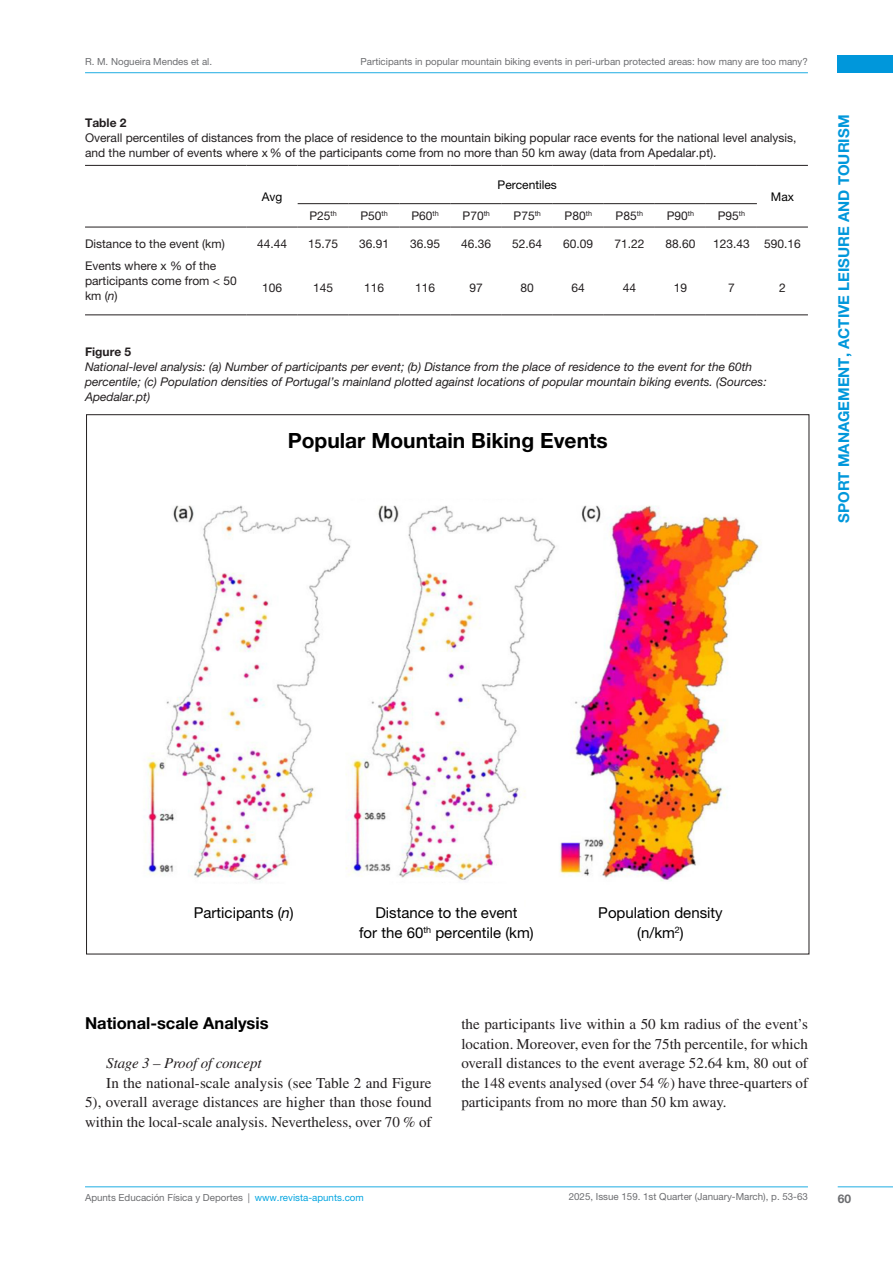
<style>
.page{position:relative;width:893px;height:1263px;background:#fff}
.page>*{position:absolute;margin:0;border:0;box-sizing:border-box;transform-origin:0 0}
.t1{font:700 21px "Helvetica Neue LT Pro";color:#000}
.B-TITULO2{font:700 16.5px "Helvetica Neue LT Pro";color:#000}
.t2{font:15px/19.5px "Times LT Std";color:#231f20;text-align:justify}
.t3{font:15px/19.5px "Helvetica Neue LT Pro";color:#000;text-align:center}
.t4{font:700 15px "Helvetica Neue LT Pro";color:#0097db}
.E-TITULO5{font:italic 15px "Times LT Std";letter-spacing:-.01em;color:#231f20}
.F-TITULO-TABLA{font:italic 12px/15px "Helvetica Neue LT Pro";color:#231f20}
.F-TITULO-TABLA-2{font:12px/15px "Helvetica Neue LT Pro";color:#231f20}
.G-TEXTO_TABLA{font:12px/15px "Helvetica Neue LT Pro";color:#231f20}
.t5{font:12px "Helvetica Neue LT Pro";color:#000}
.F-TITULO-TABLA-3{font:700 12px "Helvetica Neue LT Pro";color:#231f20}
.t6{font:700 12px "Helvetica Neue LT Pro";color:#6c6d70}
.t7{font:9.75px "Helvetica Neue LT Pro";color:#6c6d70}
.s1{font-weight:700}
.s2{font-style:italic}
.s3{color:#04a5e0}
</style>
<div class="page">
<hr style="left:85px;top:72px;width:723px;height:1px;background:#1fade3">
<div style="left:838px;top:56px;width:55px;height:17px;background:#0097db"></div>
<hr style="left:85px;top:1186px;width:723px;height:1px;background:#1fade3">
<hr style="left:838px;top:1186px;width:55px;height:1px;background:#1fade3">
<hr style="left:85px;top:315px;width:162px;height:1px;background:#231f20">
<hr style="left:247px;top:315px;width:51px;height:1px;background:#231f20">
<hr style="left:298px;top:315px;width:51px;height:1px;background:#231f20">
<hr style="left:349px;top:315px;width:51px;height:1px;background:#231f20">
<hr style="left:400px;top:315px;width:51px;height:1px;background:#231f20">
<hr style="left:451px;top:315px;width:51px;height:1px;background:#231f20">
<hr style="left:502px;top:315px;width:51px;height:1px;background:#231f20">
<hr style="left:553px;top:315px;width:51px;height:1px;background:#231f20">
<hr style="left:604px;top:315px;width:51px;height:1px;background:#231f20">
<hr style="left:655px;top:315px;width:51px;height:1px;background:#231f20">
<hr style="left:706px;top:315px;width:51px;height:1px;background:#231f20">
<hr style="left:757px;top:315px;width:51px;height:1px;background:#231f20">
<hr style="left:298px;top:165px;width:51px;height:1px;background:#231f20">
<hr style="left:349px;top:165px;width:51px;height:1px;background:#231f20">
<hr style="left:400px;top:165px;width:51px;height:1px;background:#231f20">
<hr style="left:451px;top:165px;width:51px;height:1px;background:#231f20">
<hr style="left:502px;top:165px;width:51px;height:1px;background:#231f20">
<hr style="left:553px;top:165px;width:51px;height:1px;background:#231f20">
<hr style="left:604px;top:165px;width:51px;height:1px;background:#231f20">
<hr style="left:655px;top:165px;width:51px;height:1px;background:#231f20">
<hr style="left:706px;top:165px;width:51px;height:1px;background:#231f20">
<hr style="left:298px;top:203px;width:51px;height:1px;background:#231f20">
<hr style="left:349px;top:203px;width:51px;height:1px;background:#231f20">
<hr style="left:400px;top:203px;width:51px;height:1px;background:#231f20">
<hr style="left:451px;top:203px;width:51px;height:1px;background:#231f20">
<hr style="left:502px;top:203px;width:51px;height:1px;background:#231f20">
<hr style="left:553px;top:203px;width:51px;height:1px;background:#231f20">
<hr style="left:604px;top:203px;width:51px;height:1px;background:#231f20">
<hr style="left:655px;top:203px;width:51px;height:1px;background:#231f20">
<hr style="left:706px;top:203px;width:51px;height:1px;background:#231f20">
<hr style="left:298px;top:227px;width:51px;height:1px;background:#231f20">
<hr style="left:349px;top:227px;width:51px;height:1px;background:#231f20">
<hr style="left:400px;top:227px;width:51px;height:1px;background:#231f20">
<hr style="left:451px;top:227px;width:51px;height:1px;background:#231f20">
<hr style="left:502px;top:227px;width:51px;height:1px;background:#231f20">
<hr style="left:553px;top:227px;width:51px;height:1px;background:#231f20">
<hr style="left:604px;top:227px;width:51px;height:1px;background:#231f20">
<hr style="left:655px;top:227px;width:51px;height:1px;background:#231f20">
<hr style="left:706px;top:227px;width:51px;height:1px;background:#231f20">
<hr style="left:757px;top:165px;width:51px;height:1px;background:#231f20">
<hr style="left:757px;top:227px;width:51px;height:1px;background:#231f20">
<hr style="left:85px;top:165px;width:162px;height:1px;background:#231f20">
<hr style="left:85px;top:227px;width:162px;height:1px;background:#231f20">
<hr style="left:247px;top:165px;width:51px;height:1px;background:#231f20">
<hr style="left:247px;top:227px;width:51px;height:1px;background:#231f20">
<img style="left:145px;top:505px;width:615px;height:377px">
<p class="t7" style="left:85px;top:55px;width:129px">R. M. Nogueira Mendes et al.</p>
<p class="t7" style="left:361px;top:56px;width:449px">Participants in popular mountain biking events in peri-urban protected areas: how many are too many?</p>
<p class="F-TITULO-TABLA-2" style="left:85px;top:115px;width:713px"><span class="s1">Table 2<br></span>Overall percentiles of distances from the place of residence to the mountain biking popular race events for the national level analysis, and the number of events where x % of the participants come from no more than 50 km away (data from Apedalar.pt).</p>
<p class="t5" style="left:262px;top:189px;width:22px">Avg</p>
<p class="t5" style="left:498px;top:177px;width:61px">Percentiles</p>
<p class="t5" style="left:771px;top:189px;width:25px">Max</p>
<p class="G-TEXTO_TABLA" style="left:309px;top:208px;width:29px">P25<sup>th</sup></p>
<p class="G-TEXTO_TABLA" style="left:360px;top:208px;width:29px">P50<sup>th</sup></p>
<p class="G-TEXTO_TABLA" style="left:412px;top:208px;width:29px">P60<sup>th</sup></p>
<p class="G-TEXTO_TABLA" style="left:463px;top:208px;width:29px">P70<sup>th</sup></p>
<p class="G-TEXTO_TABLA" style="left:514px;top:208px;width:29px">P75<sup>th</sup></p>
<p class="G-TEXTO_TABLA" style="left:565px;top:208px;width:29px">P80<sup>th</sup></p>
<p class="G-TEXTO_TABLA" style="left:616px;top:208px;width:29px">P85<sup>th</sup></p>
<p class="G-TEXTO_TABLA" style="left:667px;top:208px;width:29px">P90<sup>th</sup></p>
<p class="G-TEXTO_TABLA" style="left:718px;top:208px;width:29px">P95<sup>th</sup></p>
<p class="G-TEXTO_TABLA" style="left:85px;top:237px;width:141px">Distance to the event (km)</p>
<p class="G-TEXTO_TABLA" style="left:257px;top:237px;width:32px">44.44</p>
<p class="G-TEXTO_TABLA" style="left:308px;top:237px;width:32px">15.75</p>
<p class="G-TEXTO_TABLA" style="left:359px;top:237px;width:32px">36.91</p>
<p class="G-TEXTO_TABLA" style="left:410px;top:237px;width:32px">36.95</p>
<p class="G-TEXTO_TABLA" style="left:461px;top:237px;width:32px">46.36</p>
<p class="G-TEXTO_TABLA" style="left:512px;top:237px;width:32px">52.64</p>
<p class="G-TEXTO_TABLA" style="left:563px;top:237px;width:32px">60.09</p>
<p class="G-TEXTO_TABLA" style="left:614px;top:237px;width:32px">71.22</p>
<p class="G-TEXTO_TABLA" style="left:665px;top:237px;width:32px">88.60</p>
<p class="G-TEXTO_TABLA" style="left:713px;top:237px;width:38px">123.43</p>
<p class="G-TEXTO_TABLA" style="left:764px;top:237px;width:38px">590.16</p>
<p class="G-TEXTO_TABLA" style="left:85px;top:258px;width:133px">Events where x % of the</p>
<p class="G-TEXTO_TABLA" style="left:85px;top:273px;width:153px">participants come from &lt; 50 km (<span class="s2">n</span>)</p>
<p class="G-TEXTO_TABLA" style="left:262px;top:280px;width:22px">106</p>
<p class="G-TEXTO_TABLA" style="left:313px;top:280px;width:22px">145</p>
<p class="G-TEXTO_TABLA" style="left:364px;top:280px;width:22px">116</p>
<p class="G-TEXTO_TABLA" style="left:415px;top:280px;width:22px">116</p>
<p class="G-TEXTO_TABLA" style="left:470px;top:280px;width:15px">97</p>
<p class="G-TEXTO_TABLA" style="left:521px;top:280px;width:15px">80</p>
<p class="G-TEXTO_TABLA" style="left:572px;top:280px;width:15px">64</p>
<p class="G-TEXTO_TABLA" style="left:623px;top:280px;width:15px">44</p>
<p class="G-TEXTO_TABLA" style="left:674px;top:280px;width:15px">19</p>
<p class="G-TEXTO_TABLA" style="left:728px;top:280px;width:8px">7</p>
<p class="G-TEXTO_TABLA" style="left:779px;top:280px;width:8px">2</p>
<p class="F-TITULO-TABLA-3" style="left:85px;top:345px;width:48px">Figure 5</p>
<p class="F-TITULO-TABLA" style="left:85px;top:359px;width:683px">National-level analysis: (a) Number of participants per event; (b) Distance from the place of residence to the event for the 60th percentile; (c) Population densities of Portugal’s mainland plotted against locations of popular mountain biking events. (Sources:<br>Apedalar.pt)</p>
<p class="t1" style="left:288px;top:427px;width:322px">Popular Mountain Biking Events</p>
<p class="t4" style="left:835px;top:523px;width:410px;rotate:-90deg">SPORT MANAGEMENT, ACTIVE LEISURE AND TOURISM</p>
<p class="t3" style="left:194px;top:903px;width:102px">Participants (<span class="s2">n</span>)</p>
<p class="t3" style="left:359px;top:903px;width:176px">Distance to the event<br>for the 60<sup>th</sup> percentile (km)</p>
<p class="t3" style="left:598px;top:903px;width:126px">Population density (n/km<sup>2</sup>)</p>
<p class="B-TITULO2" style="left:85px;top:1013px;width:185px">National-scale Analysis</p>
<p class="E-TITULO5" style="left:106px;top:1055px;width:157px">Stage 3 – Proof of concept</p>
<p class="t2" style="left:85px;top:1073px;width:348px;text-indent:21px">In the national-scale analysis (see Table 2 and Figure 5), overall average distances are higher than those found within the local-scale analysis. Nevertheless, over 70 % of</p>
<p class="t2" style="left:461px;top:1014px;width:348px">the participants live within a 50 km radius of the event’s location. Moreover, even for the 75th percentile, for which overall distances to the event average 52.64 km, 80 out of the 148 events analysed (over 54 %) have three-quarters of participants from no more than 50 km away.</p>
<p class="t7" style="left:85px;top:1192px;width:280px">Apunts Educación Física y Deportes | <span class="s3">www.revista-apunts.com</span></p>
<p class="t7" style="left:569px;top:1191px;width:241px">2025, Issue 159. 1st Quarter (January-March), p. 53-63</p>
<p class="t6" style="left:838px;top:1191px;width:15px">60</p>
</div>
